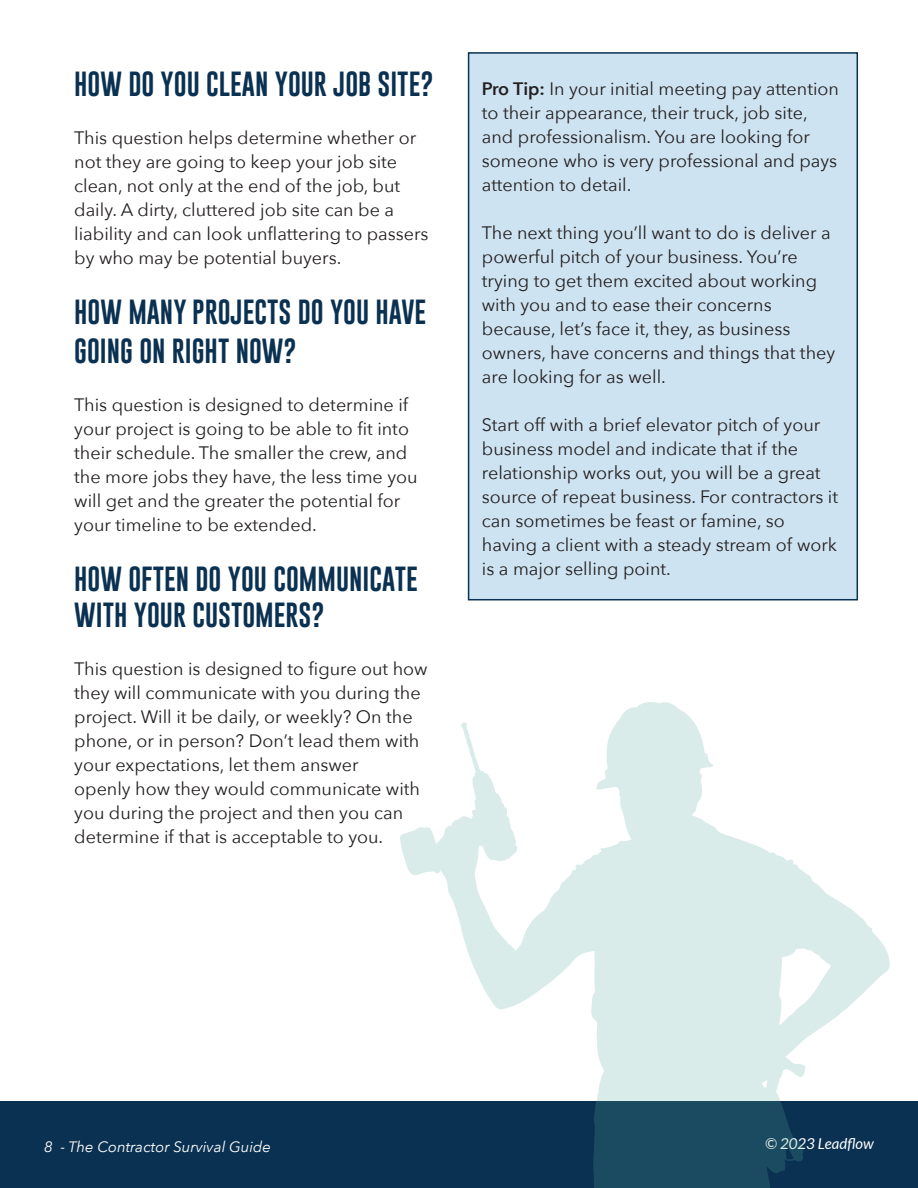
<style>
.page{position:relative;width:918px;height:1188px;background:#fff}
.page>*{position:absolute;margin:0;border:0;box-sizing:border-box;transform-origin:0 0}
.t1{font:25.5px/39px "Gobold";color:#0a3151}
.t2{font:18px/24px "Avenir Next";color:#231f20}
.t3{font:italic 15px "Avenir Next";color:#fff}
.t4{font:italic 15px "Lato";color:#fff}
.s1{font-weight:600}
</style>
<div class="page">
<div style="left:0;top:1102px;width:918px;height:86px;background:#0a3151"></div>
<svg style="left:435px;top:702px;width:455px;height:486px"></svg>
<svg style="left:719px;top:1052px;width:87px;height:136px"></svg>
<svg style="left:400px;top:723px;width:117px;height:153px"></svg>
<div style="left:468px;top:52px;width:390px;height:548px;background:#cde3f1;border:2px solid #0a3151"></div>
<p class="t1" style="left:74px;top:64px;width:361px">HOW DO YOU CLEAN YOUR JOB SITE?</p>
<p class="t2" style="left:74px;top:125px;width:344px">This question helps determine whether or not they are going to keep your job site clean, not only at the end of the job, but</p>
<p class="t2" style="left:74px;top:197px;width:356px">daily. A dirty, cluttered job site can be a liability and can look unflattering to passers by who may be potential buyers.</p>
<p class="t1" style="left:74px;top:292px;width:354px">HOW MANY PROJECTS DO YOU HAVE<br>GOING ON RIGHT NOW?</p>
<p class="t2" style="left:74px;top:392px;width:345px">This question is designed to determine if your project is going to be able to fit into their schedule. The smaller the crew, and the more jobs they have, the less time you will get and the greater the potential for your timeline to be extended.</p>
<p class="t1" style="left:74px;top:561px;width:345px;line-height:36px">HOW OFTEN DO YOU COMMUNICATE<br>WITH YOUR CUSTOMERS?</p>
<p class="t2" style="left:74px;top:656px;width:355px">This question is designed to figure out how they will communicate with you during the project. Will it be daily, or weekly? On the phone, or in person? Don’t lead them with your expectations, let them answer</p>
<p class="t2" style="left:74px;top:776px;width:347px">openly how they would communicate with you during the project and then you can determine if that is acceptable to you.</p>
<p class="t2" style="left:482px;top:76px;width:359px"><span class="s1">Pro Tip:</span> In your initial meeting pay attention to their appearance, their truck, job site, and professionalism. You are looking for someone who is very professional and pays attention to detail.</p>
<p class="t2" style="left:482px;top:220px;width:350px">The next thing you’ll want to do is deliver a powerful pitch of your business. You’re</p>
<p class="t2" style="left:482px;top:268px;width:337px">trying to get them excited about working with you and to ease their concerns</p>
<p class="t2" style="left:482px;top:316px;width:310px">because, let’s face it, they, as business</p>
<p class="t2" style="left:482px;top:340px;width:355px">owners, have concerns and things that they are looking for as well.</p>
<p class="t2" style="left:482px;top:412px;width:358px">Start off with a brief elevator pitch of your business model and indicate that if the relationship works out, you will be a great source of repeat business. For contractors it can sometimes be feast or famine, so</p>
<p class="t2" style="left:482px;top:532px;width:357px">having a client with a steady stream of work is a major selling point.</p>
<p class="t3" style="left:44px;top:1134px;width:228px">8 - The Contractor Survival Guide</p>
<p class="t4" style="left:765px;top:1135px;width:110px">© 2023 Leadflow</p>
</div>
